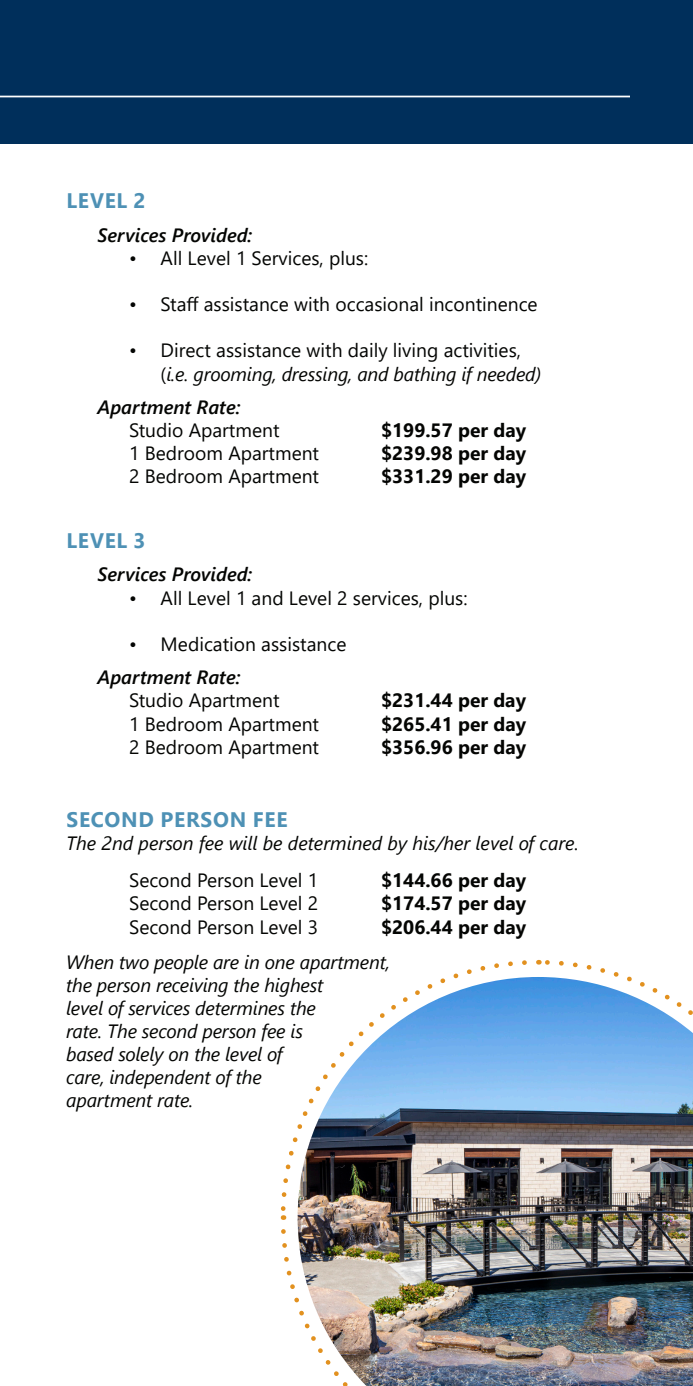
<style>
.page{position:relative;width:693px;height:1386px;background:#fff}
.page>*{position:absolute;margin:0;border:0;box-sizing:border-box;transform-origin:0 0}
.t1{font:700 21px "Segoe UI";letter-spacing:.035em;color:#4e91b5}
.t2{font:19.25px/23.1px "Segoe UI";color:#040503}
.t3{font:italic 19.25px/23.1px "Segoe UI";letter-spacing:-.01em;color:#040503}
.t4{font:700 19.25px "Segoe UI";color:#040503}
.t5{font:italic 600 19.25px "Segoe UI";color:#040503}
.s1{font-style:italic}
</style>
<div class="page">
<div style="left:0;top:0;width:693px;height:144px;background:#002f5b"></div>
<hr style="left:0;top:96px;width:630px;height:1px;background:#fff">
<svg style="left:280px;top:960px;width:247px;height:255px"></svg>
<svg style="left:538px;top:959px;width:93px;height:18px"></svg>
<img style="left:298px;top:977px;width:395px;height:409px">
<p class="t1" style="left:67px;top:181px;width:81px">LEVEL 2</p>
<p class="t5" style="left:98px;top:217px;width:156px">Services Provided:</p>
<p class="t2" style="left:129px;top:245px;width:241px">• All Level 1 Services, plus:</p>
<p class="t2" style="left:129px;top:291px;width:410px">• Staff assistance with occasional incontinence</p>
<p class="t2" style="left:161px;top:337px;width:382px;text-indent:-32px">• Direct assistance with daily living activities, (<span class="s1">i.e. grooming, dressing, and bathing if needed)</span></p>
<p class="t5" style="left:98px;top:389px;width:144px">Apartment Rate:</p>
<p class="t2" style="left:129px;top:417px;width:152px">Studio Apartment</p>
<p class="t4" style="left:381px;top:412px;width:146px">$199.57 per day</p>
<p class="t2" style="left:129px;top:440px;width:192px">1 Bedroom Apartment</p>
<p class="t4" style="left:381px;top:435px;width:146px">$239.98 per day</p>
<p class="t2" style="left:129px;top:463px;width:192px">2 Bedroom Apartment</p>
<p class="t4" style="left:381px;top:458px;width:146px">$331.29 per day</p>
<p class="t1" style="left:67px;top:521px;width:81px">LEVEL 3</p>
<p class="t5" style="left:98px;top:556px;width:156px">Services Provided:</p>
<p class="t2" style="left:129px;top:584px;width:340px">• All Level 1 and Level 2 services, plus:</p>
<p class="t2" style="left:129px;top:631px;width:219px">• Medication assistance</p>
<p class="t5" style="left:98px;top:659px;width:144px">Apartment Rate:</p>
<p class="t2" style="left:129px;top:687px;width:152px">Studio Apartment</p>
<p class="t4" style="left:381px;top:682px;width:146px">$231.44 per day</p>
<p class="t2" style="left:129px;top:710px;width:192px">1 Bedroom Apartment</p>
<p class="t4" style="left:381px;top:706px;width:146px">$265.41 per day</p>
<p class="t2" style="left:129px;top:734px;width:192px">2 Bedroom Apartment</p>
<p class="t4" style="left:381px;top:729px;width:146px">$356.96 per day</p>
<p class="t1" style="left:67px;top:800px;width:223px">SECOND PERSON FEE</p>
<p class="t3" style="left:66px;top:829px;width:514px">The 2nd person fee will be determined by his/her level of care.</p>
<p class="t2" style="left:129px;top:867px;width:191px">Second Person Level 1</p>
<p class="t4" style="left:381px;top:862px;width:146px">$144.66 per day</p>
<p class="t2" style="left:129px;top:890px;width:191px">Second Person Level 2</p>
<p class="t4" style="left:381px;top:885px;width:146px">$174.57 per day</p>
<p class="t2" style="left:129px;top:913px;width:191px">Second Person Level 3</p>
<p class="t4" style="left:381px;top:909px;width:146px">$206.44 per day</p>
<p class="t3" style="left:66px;top:947px;width:325px">When two people are in one apartment, the person receiving the highest<br>level of services determines the<br>rate. The second person fee is<br>based solely on the level of<br>care, independent of the<br>apartment rate.</p>
</div>
